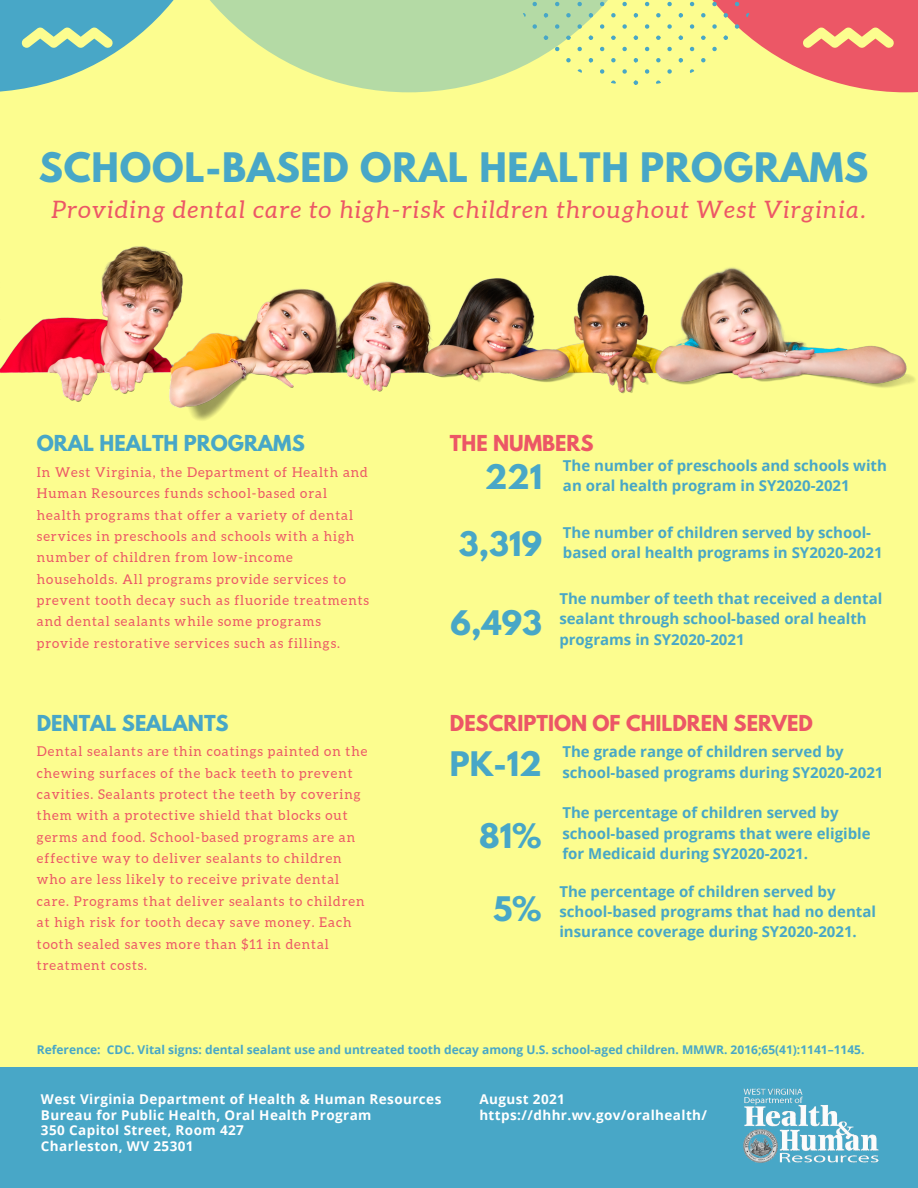
<style>
.page{position:relative;width:918px;height:1188px;background:#fcfd8f}
.page>*{position:absolute;margin:0;border:0;box-sizing:border-box;transform-origin:0 0}
.t1{font:700 36px "League Spartan";letter-spacing:.02em;color:#48a7c7}
.t2{font:700 30px "League Spartan";color:#48a7c7}
.t3{font:italic 24px "Aleo";letter-spacing:.07em;color:#ec5766}
.t4{font:700 19.5px "League Spartan";color:#ec5766}
.t5{font:700 19.5px "League Spartan";color:#48a7c7}
.t6{font:700 15px/20.2px "Open Sans";color:#48a7c7}
.t7{font:13.5px/21.3px "Aleo";letter-spacing:.07em;color:#ec5766}
.t8{font:700 13.5px "Open Sans";letter-spacing:.03em;color:#fff}
.t9{font:700 12px "Open Sans";color:#48a7c7}
</style>
<div class="page">
<svg style="left:229px;top:0;width:421px;height:92px;fill:#b4daa5"></svg>
<svg style="left:645px;top:24px;width:4px;height:5px"></svg>
<svg style="left:645px;top:2px;width:4px;height:4px"></svg>
<svg style="left:645px;top:69px;width:4px;height:5px"></svg>
<svg style="left:645px;top:47px;width:4px;height:4px"></svg>
<svg style="left:634px;top:13px;width:4px;height:4px"></svg>
<svg style="left:611px;top:13px;width:5px;height:4px"></svg>
<svg style="left:600px;top:24px;width:4px;height:5px"></svg>
<svg style="left:622px;top:24px;width:5px;height:5px"></svg>
<svg style="left:600px;top:2px;width:4px;height:4px"></svg>
<svg style="left:622px;top:2px;width:5px;height:4px"></svg>
<svg style="left:634px;top:58px;width:4px;height:4px"></svg>
<svg style="left:611px;top:58px;width:5px;height:4px"></svg>
<svg style="left:600px;top:69px;width:4px;height:5px"></svg>
<svg style="left:622px;top:69px;width:5px;height:5px"></svg>
<svg style="left:600px;top:47px;width:4px;height:4px"></svg>
<svg style="left:622px;top:47px;width:5px;height:4px"></svg>
<svg style="left:634px;top:36px;width:4px;height:4px"></svg>
<svg style="left:611px;top:36px;width:5px;height:4px"></svg>
<svg style="left:634px;top:81px;width:4px;height:4px"></svg>
<svg style="left:611px;top:81px;width:5px;height:4px"></svg>
<svg style="left:589px;top:13px;width:4px;height:4px"></svg>
<svg style="left:566px;top:13px;width:5px;height:4px"></svg>
<svg style="left:555px;top:24px;width:4px;height:5px"></svg>
<svg style="left:578px;top:24px;width:4px;height:5px"></svg>
<svg style="left:555px;top:2px;width:4px;height:4px"></svg>
<svg style="left:578px;top:2px;width:4px;height:4px"></svg>
<svg style="left:589px;top:58px;width:4px;height:4px"></svg>
<svg style="left:566px;top:58px;width:5px;height:4px"></svg>
<svg style="left:555px;top:69px;width:4px;height:5px"></svg>
<svg style="left:578px;top:69px;width:4px;height:5px"></svg>
<svg style="left:555px;top:47px;width:4px;height:4px"></svg>
<svg style="left:578px;top:47px;width:4px;height:4px"></svg>
<svg style="left:589px;top:36px;width:4px;height:4px"></svg>
<svg style="left:566px;top:36px;width:5px;height:4px"></svg>
<svg style="left:589px;top:81px;width:4px;height:4px"></svg>
<svg style="left:566px;top:81px;width:5px;height:4px"></svg>
<svg style="left:544px;top:13px;width:4px;height:4px"></svg>
<svg style="left:521px;top:13px;width:5px;height:4px"></svg>
<svg style="left:511px;top:24px;width:3px;height:5px"></svg>
<svg style="left:533px;top:24px;width:4px;height:5px"></svg>
<svg style="left:511px;top:2px;width:3px;height:4px"></svg>
<svg style="left:533px;top:2px;width:4px;height:4px"></svg>
<svg style="left:544px;top:58px;width:4px;height:4px"></svg>
<svg style="left:521px;top:58px;width:5px;height:4px"></svg>
<svg style="left:511px;top:69px;width:3px;height:5px"></svg>
<svg style="left:533px;top:69px;width:4px;height:5px"></svg>
<svg style="left:511px;top:47px;width:3px;height:4px"></svg>
<svg style="left:533px;top:47px;width:4px;height:4px"></svg>
<svg style="left:544px;top:36px;width:4px;height:4px"></svg>
<svg style="left:521px;top:36px;width:5px;height:4px"></svg>
<svg style="left:544px;top:81px;width:4px;height:4px"></svg>
<svg style="left:521px;top:81px;width:5px;height:4px"></svg>
<svg style="left:0;top:0;width:229px;height:92px"></svg>
<svg style="left:656px;top:0;width:262px;height:92px"></svg>
<div style="left:0;top:1067px;width:918px;height:121px;background:#48a7c7"></div>
<img style="left:0;top:246px;width:915px;height:175px">
<img style="left:743px;top:1088px;width:136px;height:75px">
<p class="t1" style="left:39px;top:150px;width:831px">SCHOOL-BASED ORAL HEALTH PROGRAMS</p>
<p class="t3" style="left:52px;top:196px;width:816px">Providing dental care to high-risk children throughout West Virginia.</p>
<p class="t5" style="left:37px;top:434px;width:269px">ORAL HEALTH PROGRAMS</p>
<p class="t7" style="left:37px;top:461px;width:334px">In West Virginia, the Department of Health and Human Resources funds school-based oral health programs that offer a variety of dental services in preschools and schools with a high number of children from low-income households. All programs provide services to prevent tooth decay such as fluoride treatments and dental sealants while some programs provide restorative services such as fillings.</p>
<p class="t5" style="left:37px;top:714px;width:193px">DENTAL SEALANTS</p>
<p class="t7" style="left:37px;top:741px;width:332px">Dental sealants are thin coatings painted on the chewing surfaces of the back teeth to prevent cavities. Sealants protect the teeth by covering them with a protective shield that blocks out germs and food. School-based programs are an effective way to deliver sealants to children who are less likely to receive private dental care. Programs that deliver sealants to children at high risk for tooth decay save money. Each tooth sealed saves more than $11 in dental treatment costs.</p>
<p class="t4" style="left:450px;top:434px;width:145px">THE NUMBERS</p>
<p class="t2" style="left:485px;top:462px;width:59px">221</p>
<p class="t2" style="left:459px;top:529px;width:85px">3,319</p>
<p class="t2" style="left:451px;top:608px;width:93px">6,493</p>
<p class="t6" style="left:563px;top:455px;width:325px">The number of preschools and schools with</p>
<p class="t6" style="left:563px;top:476px;width:288px">an oral health program in SY2020-2021</p>
<p class="t6" style="left:563px;top:522px;width:310px">The number of children served by school-</p>
<p class="t6" style="left:563px;top:542px;width:321px">based oral health programs in SY2020-2021</p>
<p class="t6" style="left:559px;top:588px;width:324px">The number of teeth that received a dental sealant through school-based oral health</p>
<p class="t6" style="left:559px;top:629px;width:187px">programs in SY2020-2021</p>
<p class="t4" style="left:450px;top:714px;width:364px">DESCRIPTION OF CHILDREN SERVED</p>
<p class="t2" style="left:450px;top:749px;width:93px">PK-12</p>
<p class="t2" style="left:479px;top:821px;width:64px">81%</p>
<p class="t6" style="left:562px;top:741px;width:283px">The grade range of children served by</p>
<p class="t6" style="left:562px;top:762px;width:323px">school-based programs during SY2020-2021</p>
<p class="t6" style="left:562px;top:802px;width:310px">The percentage of children served by school-based programs that were eligible for Medicaid during SY2020-2021.</p>
<p class="t2" style="left:493px;top:894px;width:50px">5%</p>
<p class="t6" style="left:559px;top:881px;width:318px">The percentage of children served by school-based programs that had no dental insurance coverage during SY2020-2021.</p>
<p class="t9" style="left:37px;top:1041px;width:829px">Reference: CDC. Vital signs: dental sealant use and untreated tooth decay among U.S. school-aged children. MMWR. 2016;65(41):1141–1145.</p>
<p class="t8" style="left:41px;top:1089px;width:402px">West Virginia Department of Health &amp; Human Resources</p>
<p class="t8" style="left:41px;top:1105px;width:332px">Bureau for Public Health, Oral Health Program</p>
<p class="t8" style="left:41px;top:1121px;width:204px">350 Capitol Street, Room 427</p>
<p class="t8" style="left:41px;top:1137px;width:154px">Charleston, WV 25301</p>
<p class="t8" style="left:479px;top:1089px;width:87px">August 2021</p>
<p class="t8" style="left:479px;top:1105px;width:229px">https://dhhr.wv.gov/oralhealth/</p>
</div>
